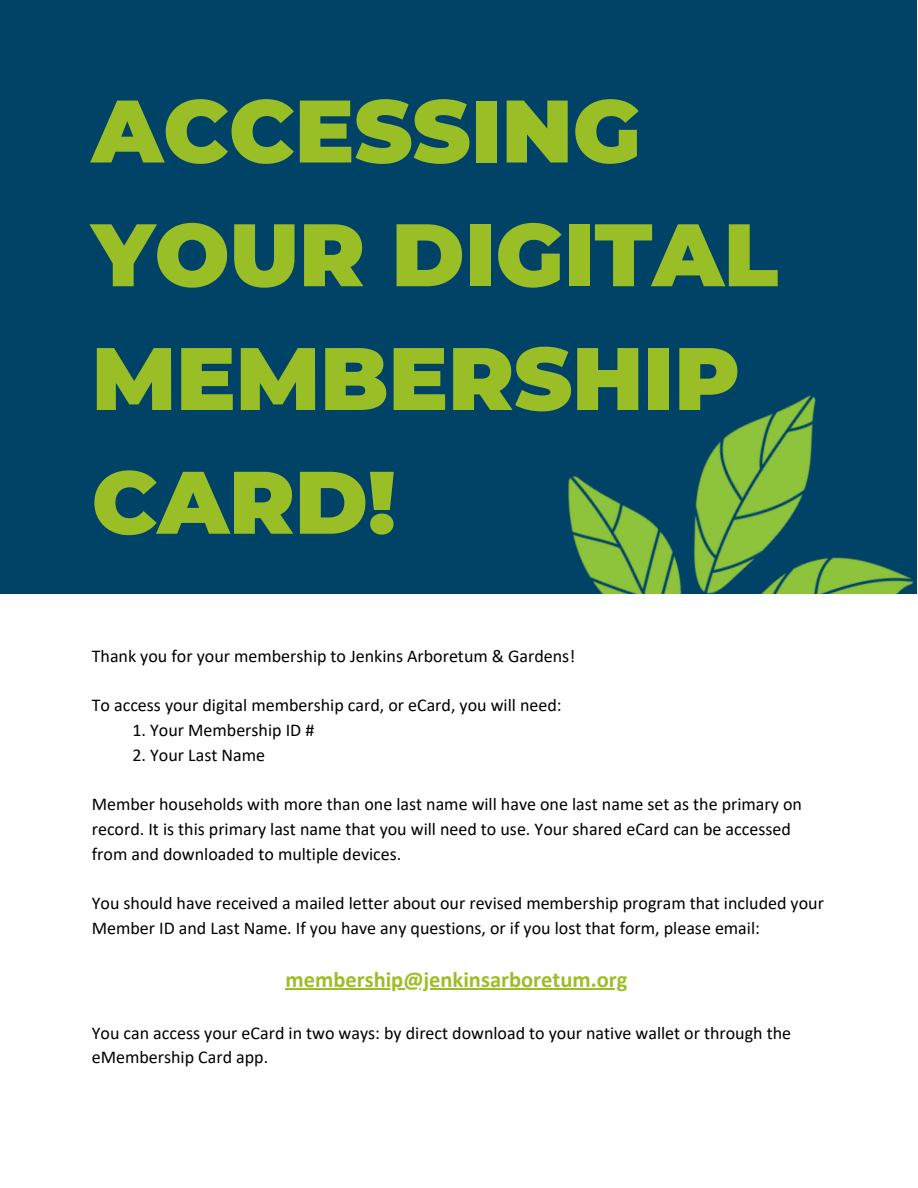
<style>
.page{position:relative;width:918px;height:1188px;background:#fff}
.page>*{position:absolute;margin:0;border:0;box-sizing:border-box;transform-origin:0 0}
.t1{font:900 88.5px/123.8px "Montserrat";color:#9abe26}
.t2{font:700 22.5px "Calibri";color:#9abe26}
.t3{font:18px/24.8px "Calibri";color:#000}
</style>
<div class="page">
<div style="left:0;top:0;width:917px;height:594px;background:#004366"></div>
<img style="left:568px;top:395px;width:346px;height:199px">
<hr style="left:285px;top:988px;width:118px;height:1px;background:#9abe26">
<hr style="left:403px;top:988px;width:224px;height:1px;background:#9abe26">
<h1 class="t1" style="left:92px;top:69px;width:688px">ACCESSING<br>YOUR DIGITAL<br>MEMBERSHIP<br>CARD!</h1>
<p class="t3" style="left:92px;top:645px;width:485px">Thank you for your membership to Jenkins Arboretum &amp; Gardens!</p>
<p class="t3" style="left:92px;top:694px;width:471px">To access your digital membership card, or eCard, you will need:</p>
<p class="t3" style="left:132px;top:719px;width:183px">1. Your Membership ID #</p>
<p class="t3" style="left:132px;top:744px;width:134px">2. Your Last Name</p>
<p class="t3" style="left:92px;top:793px;width:712px">Member households with more than one last name will have one last name set as the primary on record. It is this primary last name that you will need to use. Your shared eCard can be accessed from and downloaded to multiple devices.</p>
<p class="t3" style="left:92px;top:892px;width:734px">You should have received a mailed letter about our revised membership program that included your<br>Member ID and Last Name. If you have any questions, or if you lost that form, please email:</p>
<p class="t2" style="left:285px;top:970px;width:343px">membership@jenkinsarboretum.org</p>
<p class="t3" style="left:92px;top:1022px;width:701px">You can access your eCard in two ways: by direct download to your native wallet or through the eMembership Card app.</p>
</div>
